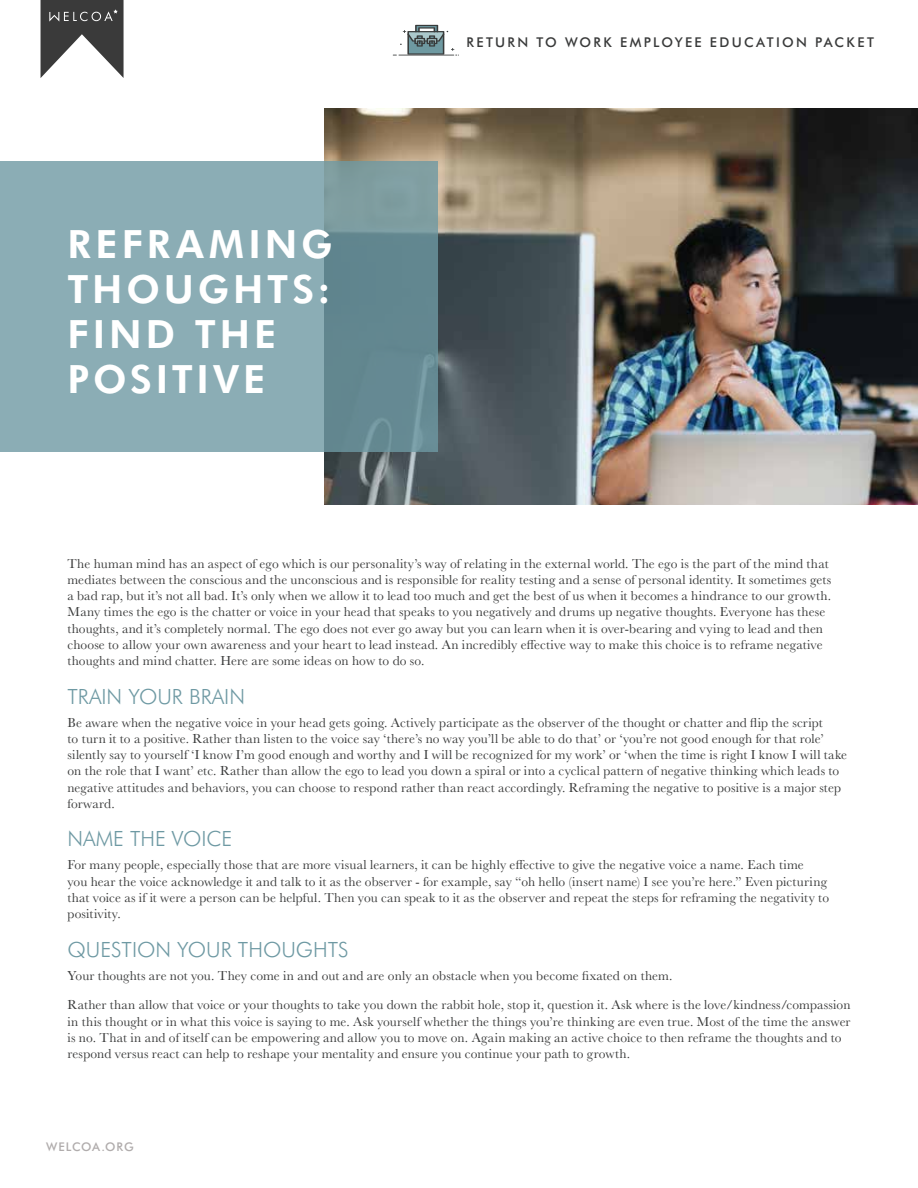
<style>
.page{position:relative;width:918px;height:1188px;background:#fff}
.page>*{position:absolute;margin:0;border:0;box-sizing:border-box;transform-origin:0 0}
.t1{font:800 39px/45px "Futura BT";letter-spacing:.105em;color:#fff}
.t2{font:300 21px "Futura BT";color:#6e99a3}
.t3{font:13.5px/16.2px "Baskerville";letter-spacing:.01em;color:#393a3a}
.t4{font:500 13.5px "Futura BT";letter-spacing:.17em;color:#393a3a}
.t5{font:500 12px "Futura BT";letter-spacing:.06em;color:#b0acac}
</style>
<div class="page">
<svg style="left:41px;top:0;width:83px;height:78px"></svg>
<svg style="left:393px;top:25px;width:66px;height:31px"></svg>
<img style="left:324px;top:109px;width:594px;height:395px">
<svg style="left:0;top:161px;width:437px;height:291px;background:#82a4ac"></svg>
<h1 class="t1" style="left:68px;top:221px;width:267px">REFRAMING<br>THOUGHTS:<br>FIND THE<br>POSITIVE</h1>
<p class="t4" style="left:466px;top:34px;width:409px">RETURN TO WORK EMPLOYEE EDUCATION PACKET</p>
<p class="t3" style="left:68px;top:556px;width:765px">The human mind has an aspect of ego which is our personality’s way of relating in the external world. The ego is the part of the mind that mediates between the conscious and the unconscious and is responsible for reality testing and a sense of personal identity. It sometimes gets a bad rap, but it’s not all bad. It’s only when we allow it to lead too much and get the best of us when it becomes a hindrance to our growth.<br>Many times the ego is the chatter or voice in your head that speaks to you negatively and drums up negative thoughts. Everyone has these thoughts, and it’s completely normal. The ego does not ever go away but you can learn when it is over-bearing and vying to lead and then choose to allow your own awareness and your heart to lead instead. An incredibly effective way to make this choice is to reframe negative thoughts and mind chatter. Here are some ideas on how to do so.</p>
<h2 class="t2" style="left:68px;top:684px;width:179px">TRAIN YOUR BRAIN</h2>
<p class="t3" style="left:68px;top:714px;width:781px">Be aware when the negative voice in your head gets going. Actively participate as the observer of the thought or chatter and flip the script<br>to turn it to a positive. Rather than listen to the voice say ‘there’s no way you’ll be able to do that’ or ‘you’re not good enough for that role’ silently say to yourself ‘I know I’m good enough and worthy and I will be recognized for my work’ or ‘when the time is right I know I will take on the role that I want’ etc. Rather than allow the ego to lead you down a spiral or into a cyclical pattern of negative thinking which leads to negative attitudes and behaviors, you can choose to respond rather than react accordingly. Reframing the negative to positive is a major step forward.</p>
<h2 class="t2" style="left:68px;top:826px;width:166px">NAME THE VOICE</h2>
<p class="t3" style="left:68px;top:857px;width:763px">For many people, especially those that are more visual learners, it can be highly effective to give the negative voice a name. Each time<br>you hear the voice acknowledge it and talk to it as the observer - for example, say “oh hello (insert name) I see you’re here.” Even picturing that voice as if it were a person can be helpful. Then you can speak to it as the observer and repeat the steps for reframing the negativity to positivity.</p>
<h2 class="t2" style="left:68px;top:936px;width:283px">QUESTION YOUR THOUGHTS</h2>
<p class="t3" style="left:68px;top:967px;width:606px">Your thoughts are not you. They come in and out and are only an obstacle when you become fixated on them.</p>
<p class="t3" style="left:68px;top:997px;width:785px">Rather than allow that voice or your thoughts to take you down the rabbit hole, stop it, question it. Ask where is the love/kindness/compassion in this thought or in what this voice is saying to me. Ask yourself whether the things you’re thinking are even true. Most of the time the answer is no. That in and of itself can be empowering and allow you to move on. Again making an active choice to then reframe the thoughts and to respond versus react can help to reshape your mentality and ensure you continue your path to growth.</p>
<p class="t5" style="left:46px;top:1140px;width:89px">WELCOA.ORG</p>
</div>
